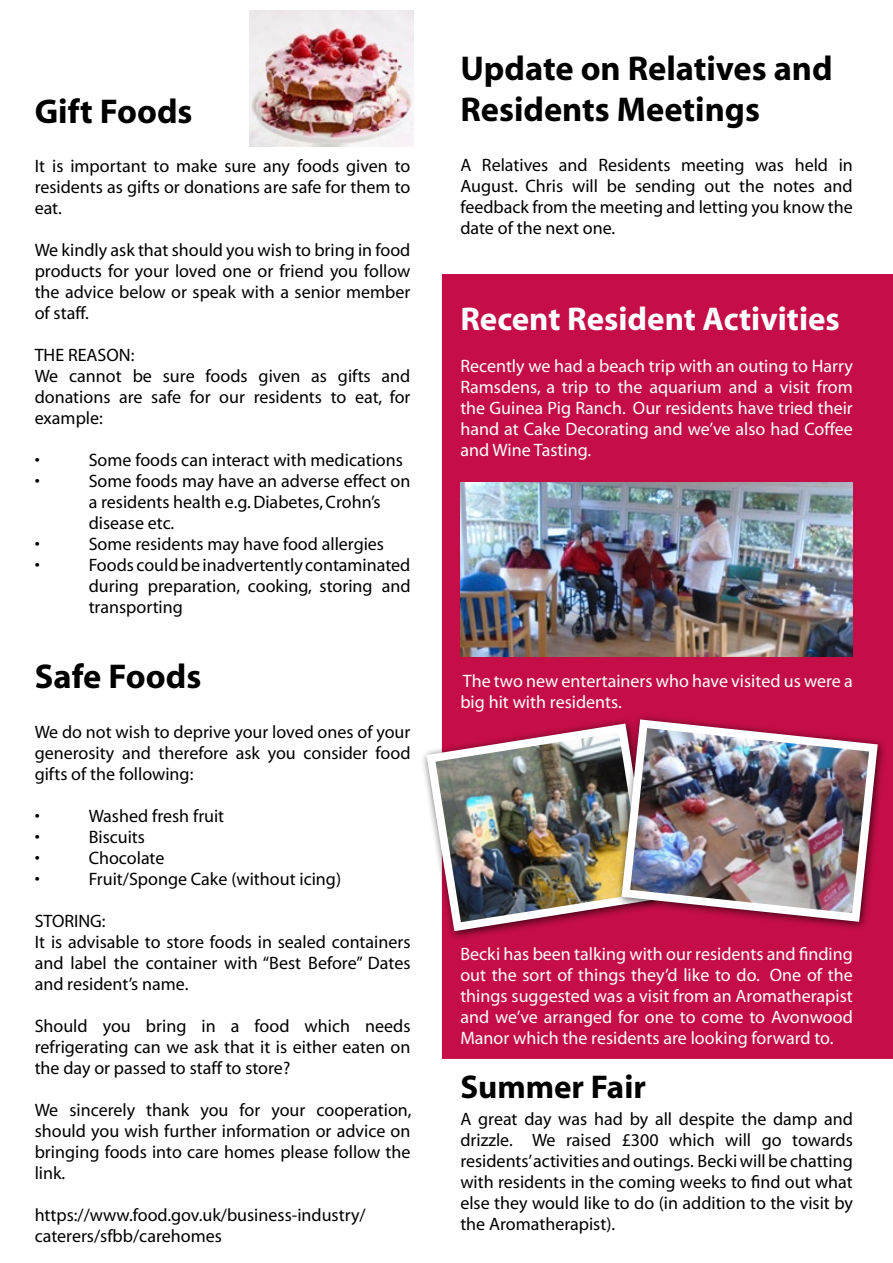
<style>
.page{position:relative;width:893px;height:1263px;background:#fff}
.page>*{position:absolute;margin:0;border:0;box-sizing:border-box;transform-origin:0 0}
.t1{font:700 34.5px/41.4px "Myriad";color:#000}
.t2{font:700 33px "Myriad";color:#fff}
.t3{font:700 33px "Myriad";color:#000}
.t4{font:18px/21px "Myriad";color:#000;text-align:justify}
.t5{font:18px/21px "Myriad";color:#fff;text-align:justify}
</style>
<div class="page">
<div style="left:442px;top:274px;width:451px;height:785px;background:#c50e47"></div>
<img style="left:460px;top:483px;width:393px;height:174px">
<img style="left:250px;top:10px;width:163px;height:136px">
<div style="left:419px;top:716px;width:243px;height:224px;background:#000;opacity:.75"></div>
<img style="left:422px;top:719px;width:236px;height:217px">
<div style="left:614px;top:712px;width:273px;height:219px;background:#000;opacity:.75"></div>
<img style="left:617px;top:715px;width:265px;height:211px">
<h1 class="t1" style="left:35px;top:92px;width:159px">Gift Foods</h1>
<p class="t4" style="left:35px;top:156px;width:377px">It is important to make sure any foods given to residents as gifts or donations are safe for them to eat.</p>
<p class="t4" style="left:35px;top:240px;width:377px">We kindly ask that should you wish to bring in food products for your loved one or friend you follow the advice below or speak with a senior member of staff.</p>
<p class="t4" style="left:35px;top:345px;width:377px;text-align:left">THE REASON:<br>We cannot be sure foods given as gifts and donations are safe for our residents to eat, for example:</p>
<p class="t4" style="left:35px;top:450px;width:7px">•</p>
<p class="t4" style="left:89px;top:450px;width:316px">Some foods can interact with medications</p>
<p class="t4" style="left:35px;top:471px;width:7px">•</p>
<p class="t4" style="left:89px;top:471px;width:323px;text-align:left">Some foods may have an adverse effect on a residents health e.g. Diabetes, Crohn’s disease etc.</p>
<p class="t4" style="left:35px;top:534px;width:7px">•</p>
<p class="t4" style="left:89px;top:534px;width:297px">Some residents may have food allergies</p>
<p class="t4" style="left:35px;top:555px;width:7px">•</p>
<p class="t4" style="left:89px;top:555px;width:323px">Foods could be inadvertently contaminated during preparation, cooking, storing and transporting</p>
<h1 class="t1" style="left:35px;top:657px;width:168px">Safe Foods</h1>
<p class="t4" style="left:35px;top:722px;width:377px">We do not wish to deprive your loved ones of your generosity and therefore ask you consider food gifts of the following:</p>
<p class="t4" style="left:35px;top:806px;width:7px">•</p>
<p class="t4" style="left:89px;top:806px;width:137px">Washed fresh fruit</p>
<p class="t4" style="left:35px;top:827px;width:7px">•</p>
<p class="t4" style="left:89px;top:827px;width:58px">Biscuits</p>
<p class="t4" style="left:35px;top:848px;width:7px">•</p>
<p class="t4" style="left:89px;top:848px;width:77px">Chocolate</p>
<p class="t4" style="left:35px;top:869px;width:7px">•</p>
<p class="t4" style="left:89px;top:869px;width:254px">Fruit/Sponge Cake (without icing)</p>
<p class="t4" style="left:35px;top:911px;width:377px;text-align:left">STORING:<br>It is advisable to store foods in sealed containers and label the container with “Best Before” Dates and resident’s name.</p>
<p class="t4" style="left:35px;top:1016px;width:377px">Should you bring in a food which needs refrigerating can we ask that it is either eaten on the day or passed to staff to store?</p>
<p class="t4" style="left:35px;top:1100px;width:378px">We sincerely thank you for your cooperation, should you wish further information or advice on bringing foods into care homes please follow the link.</p>
<p class="t4" style="left:35px;top:1205px;width:332px">https://www.food.gov.uk/business-industry/ caterers/sfbb/carehomes</p>
<h1 class="t1" style="left:460px;top:49px;width:374px">Update on Relatives and<br>Residents Meetings</h1>
<p class="t4" style="left:460px;top:155px;width:394px">A Relatives and Residents meeting was held in August. Chris will be sending out the notes and feedback from the meeting and letting you know the date of the next one.</p>
<h2 class="t2" style="left:460px;top:302px;width:381px">Recent Resident Activities</h2>
<p class="t5" style="left:460px;top:356px;width:394px">Recently we had a beach trip with an outing to Harry Ramsdens, a trip to the aquarium and a visit from the Guinea Pig Ranch. Our residents have tried their hand at Cake Decorating and we’ve also had Coffee and Wine Tasting.</p>
<p class="t5" style="left:460px;top:671px;width:394px">The two new entertainers who have visited us were a big hit with residents.</p>
<p class="t5" style="left:460px;top:944px;width:394px">Becki has been talking with our residents and finding out the sort of things they’d like to do. One of the things suggested was a visit from an Aromatherapist and we’ve arranged for one to come to Avonwood Manor which the residents are looking forward to.</p>
<h2 class="t3" style="left:460px;top:1070px;width:187px">Summer Fair</h2>
<p class="t4" style="left:460px;top:1109px;width:394px">A great day was had by all despite the damp and drizzle. We raised £300 which will go towards residents’activities and outings. Becki will be chatting with residents in the coming weeks to find out what else they would like to do (in addition to the visit by the Aromatherapist).</p>
</div>
